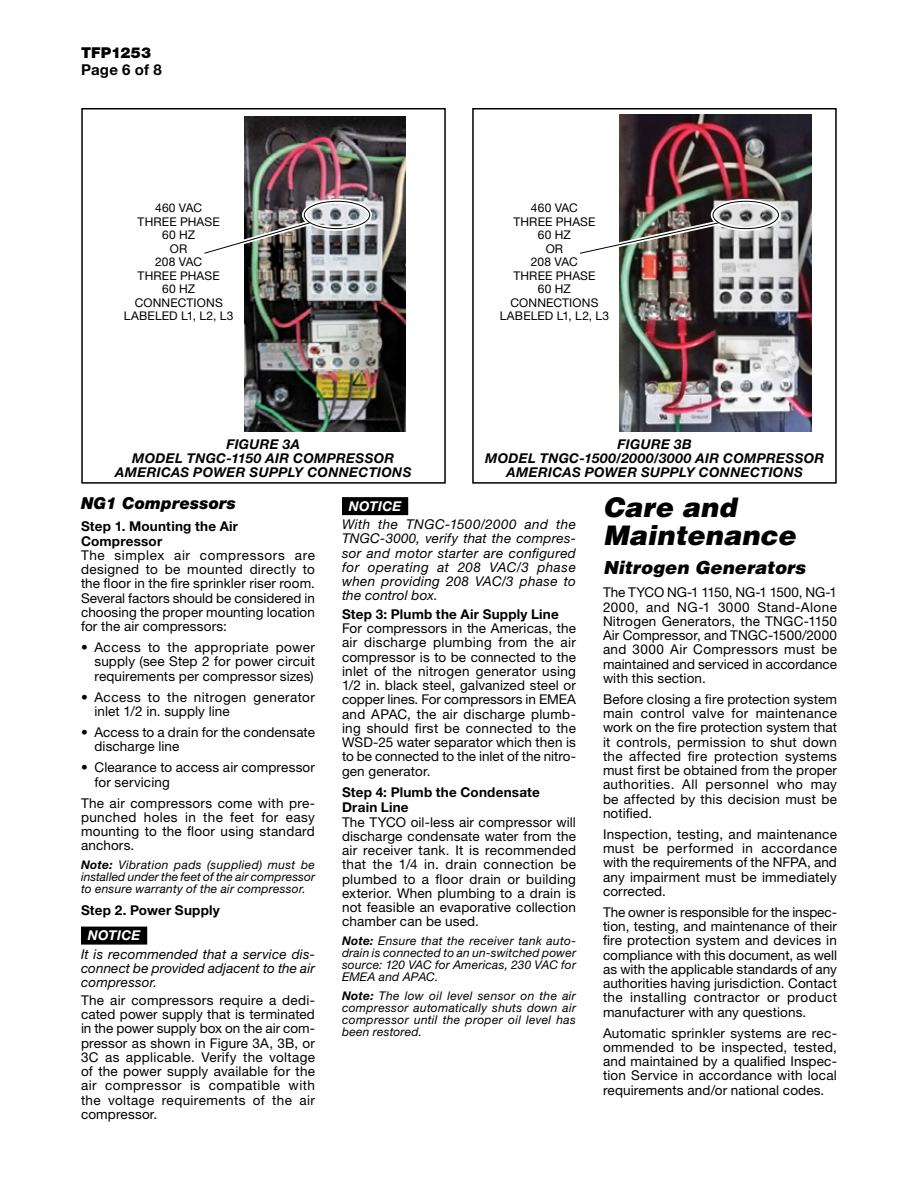
<style>
.page{position:relative;width:918px;height:1188px;background:#fff}
.page>*{position:absolute;margin:0;border:0;box-sizing:border-box;transform-origin:0 0}
.t1{font:italic 900 27px/28.8px "Helvetica LT Std";letter-spacing:.01em;color:#000}
.t2{font:italic 900 18px "Helvetica LT Std";letter-spacing:.005em;color:#000}
.t3{font:italic 900 16.5px "Helvetica Neue LT Std";letter-spacing:.005em;color:#000}
.t4{font:700 15px "Helvetica Neue LT Std";letter-spacing:.015em;color:#000}
.t5{font:900 15px "Helvetica Neue LT Std";letter-spacing:.01em;color:#000}
.t6{font:13.5px/14.2px "Helvetica Neue LT Std";letter-spacing:.01em;color:#000;text-align:justify}
.t7{font:italic 13.5px/14.2px "Helvetica Neue LT Std";letter-spacing:.01em;color:#000;text-align:justify}
.t8{font:italic 700 13.5px/14.2px "Helvetica Neue LT Std";letter-spacing:.025em;color:#000;text-align:center}
.t9{font:700 13.5px/15px "Helvetica Neue LT Std";letter-spacing:.015em;color:#000}
.t10{font:13.5px/14.2px "Helvetica Neue LT Std";letter-spacing:.03em;color:#000}
.t11{font:italic 700 13.5px "Helvetica Neue LT Std";letter-spacing:.02em;color:#fff}
.t12{font:italic 12px/12px "Helvetica Neue LT Std";letter-spacing:.02em;color:#000;text-align:justify}
.t13{font:12px/13.5px "Helvetica Neue LT Std";letter-spacing:.015em;color:#000;text-align:center}
.s1{font-weight:700}
</style>
<div class="page">
<div style="left:81px;top:108px;width:365px;height:376px;border:2px solid #000"></div>
<div style="left:472px;top:108px;width:365px;height:376px;border:2px solid #000"></div>
<img style="left:244px;top:116px;width:161px;height:316px">
<div style="left:302px;top:199px;width:70px;height:32px;border:4px solid #fff;border-radius:50%"></div>
<div style="left:304px;top:201px;width:66px;height:28px;border:1px solid #000;border-radius:50%"></div>
<img style="left:204px;top:217px;width:111px;height:42px">
<img style="left:620px;top:115px;width:192px;height:317px">
<div style="left:711px;top:199px;width:70px;height:32px;border:4px solid #fff;border-radius:50%"></div>
<div style="left:713px;top:201px;width:66px;height:28px;border:1px solid #000;border-radius:50%"></div>
<img style="left:580px;top:217px;width:144px;height:42px">
<div style="left:81px;top:927px;width:66px;height:18px;background:#000"></div>
<div style="left:342px;top:497px;width:66px;height:18px;background:#000"></div>
<p class="t5" style="left:81px;top:44px;width:72px">TFP1253</p>
<p class="t4" style="left:81px;top:61px;width:82px">Page 6 of 8</p>
<p class="t13" style="left:124px;top:201px;width:111px">460 VAC<br>THREE PHASE<br>60 HZ<br>OR<br>208 VAC<br>THREE PHASE<br>60 HZ<br>CONNECTIONS<br>LABELED L1, L2, L3</p>
<p class="t13" style="left:500px;top:201px;width:111px">460 VAC<br>THREE PHASE<br>60 HZ<br>OR<br>208 VAC<br>THREE PHASE<br>60 HZ<br>CONNECTIONS<br>LABELED L1, L2, L3</p>
<p class="t8" style="left:115px;top:436px;width:298px">FIGURE 3A<br>MODEL TNGC-1150 AIR COMPRESSOR<br>AMERICAS POWER SUPPLY CONNECTIONS</p>
<p class="t8" style="left:485px;top:436px;width:341px">FIGURE 3B<br>MODEL TNGC-1500/2000/3000 AIR COMPRESSOR<br>AMERICAS POWER SUPPLY CONNECTIONS</p>
<p class="t3" style="left:81px;top:493px;width:157px">NG1 Compressors</p>
<p class="t9" style="left:81px;top:518px;width:159px">Step 1. Mounting the Air<br>Compressor</p>
<p class="t6" style="left:81px;top:548px;width:236px">The simplex air compressors are designed to be mounted directly to the floor in the fire sprinkler riser room.<br>Several factors should be considered in choosing the proper mounting location for the air compressors:</p>
<p class="t6" style="left:94px;top:640px;width:222px;text-indent:-14px">• Access to the appropriate power supply (see Step 2 for power circuit requirements per compressor sizes)</p>
<p class="t10" style="left:94px;top:690px;width:222px;text-indent:-14px">• Access to the nitrogen generator inlet 1/2 in. supply line</p>
<p class="t6" style="left:94px;top:725px;width:222px;text-indent:-14px">• Access to a drain for the condensate discharge line</p>
<p class="t6" style="left:94px;top:760px;width:222px;text-indent:-14px">• Clearance to access air compressor for servicing</p>
<p class="t6" style="left:81px;top:795px;width:236px">The air compressors come with pre&shy;punched holes in the feet for easy mounting to the floor using standard anchors.</p>
<p class="t12" style="left:81px;top:858px;width:236px"><span class="s1">Note:</span> Vibration pads (supplied) must be installed under the feet of the air compressor to ensure warranty of the air compressor.</p>
<p class="t9" style="left:81px;top:902px;width:140px">Step 2. Power Supply</p>
<p class="t11" style="left:88px;top:927px;width:54px">NOTICE</p>
<p class="t7" style="left:81px;top:947px;width:235px">It is recommended that a service dis&shy;connect be provided adjacent to the air compressor.</p>
<p class="t6" style="left:81px;top:993px;width:236px">The air compressors require a dedi&shy;cated power supply that is terminated in the power supply box on the air com&shy;pressor as shown in Figure 3A, 3B, or 3C as applicable. Verify the voltage of the power supply available for the air compressor is compatible with the voltage requirements of the air compressor.</p>
<p class="t11" style="left:349px;top:497px;width:54px">NOTICE</p>
<p class="t7" style="left:342px;top:517px;width:235px">With the TNGC-1500/2000 and the TNGC-3000, verify that the compres&shy;sor and motor starter are configured for operating at 208 VAC/3 phase when providing 208 VAC/3 phase to the control box.</p>
<p class="t9" style="left:342px;top:606px;width:218px">Step 3: Plumb the Air Supply Line</p>
<p class="t6" style="left:342px;top:621px;width:236px">For compressors in the Americas, the air discharge plumbing from the air compressor is to be connected to the inlet of the nitrogen generator using 1/2 in. black steel, galvanized steel or copper lines. For compressors in EMEA and APAC, the air discharge plumb&shy;ing should first be connected to the WSD-25 water separator which then is to be connected to the inlet of the nitro&shy;gen generator.</p>
<p class="t9" style="left:342px;top:785px;width:199px">Step 4: Plumb the Condensate<br>Drain Line</p>
<p class="t6" style="left:342px;top:815px;width:236px">The TYCO oil-less air compressor will discharge condensate water from the air receiver tank. It is recommended that the 1/4 in. drain connection be plumbed to a floor drain or building exterior. When plumbing to a drain is not feasible an evaporative collection chamber can be used.</p>
<p class="t12" style="left:342px;top:935px;width:236px"><span class="s1">Note:</span> Ensure that the receiver tank auto&shy;drain is connected to an un-switched power source: 120 VAC for Americas, 230 VAC for EMEA and APAC.</p>
<p class="t12" style="left:342px;top:989px;width:236px"><span class="s1">Note:</span> The low oil level sensor on the air compressor automatically shuts down air compressor until the proper oil level has been restored.</p>
<h1 class="t1" style="left:603px;top:492px;width:194px">Care and<br>Maintenance</h1>
<h2 class="t2" style="left:603px;top:556px;width:204px">Nitrogen Generators</h2>
<p class="t6" style="left:603px;top:585px;width:236px">The TYCO NG-1 1150, NG-1 1500, NG-1<br>2000, and NG-1 3000 Stand-Alone Nitrogen Generators, the TNGC-1150<br>Air Compressor, and TNGC-1500/2000 and 3000 Air Compressors must be maintained and serviced in accordance with this section.</p>
<p class="t6" style="left:603px;top:692px;width:236px">Before closing a fire protection system main control valve for maintenance work on the fire protection system that it controls, permission to shut down the affected fire protection systems must first be obtained from the proper authorities. All personnel who may be affected by this decision must be notified.</p>
<p class="t6" style="left:603px;top:827px;width:236px">Inspection, testing, and maintenance must be performed in accordance with the requirements of the NFPA, and any impairment must be immediately corrected.</p>
<p class="t6" style="left:603px;top:905px;width:236px">The owner is responsible for the inspec&shy;tion, testing, and maintenance of their fire protection system and devices in compliance with this document, as well as with the applicable standards of any authorities having jurisdiction. Contact the installing contractor or product manufacturer with any questions.</p>
<p class="t6" style="left:603px;top:1026px;width:235px">Automatic sprinkler systems are rec&shy;ommended to be inspected, tested, and maintained by a qualified Inspec&shy;tion Service in accordance with local requirements and/or national codes.</p>
</div>
